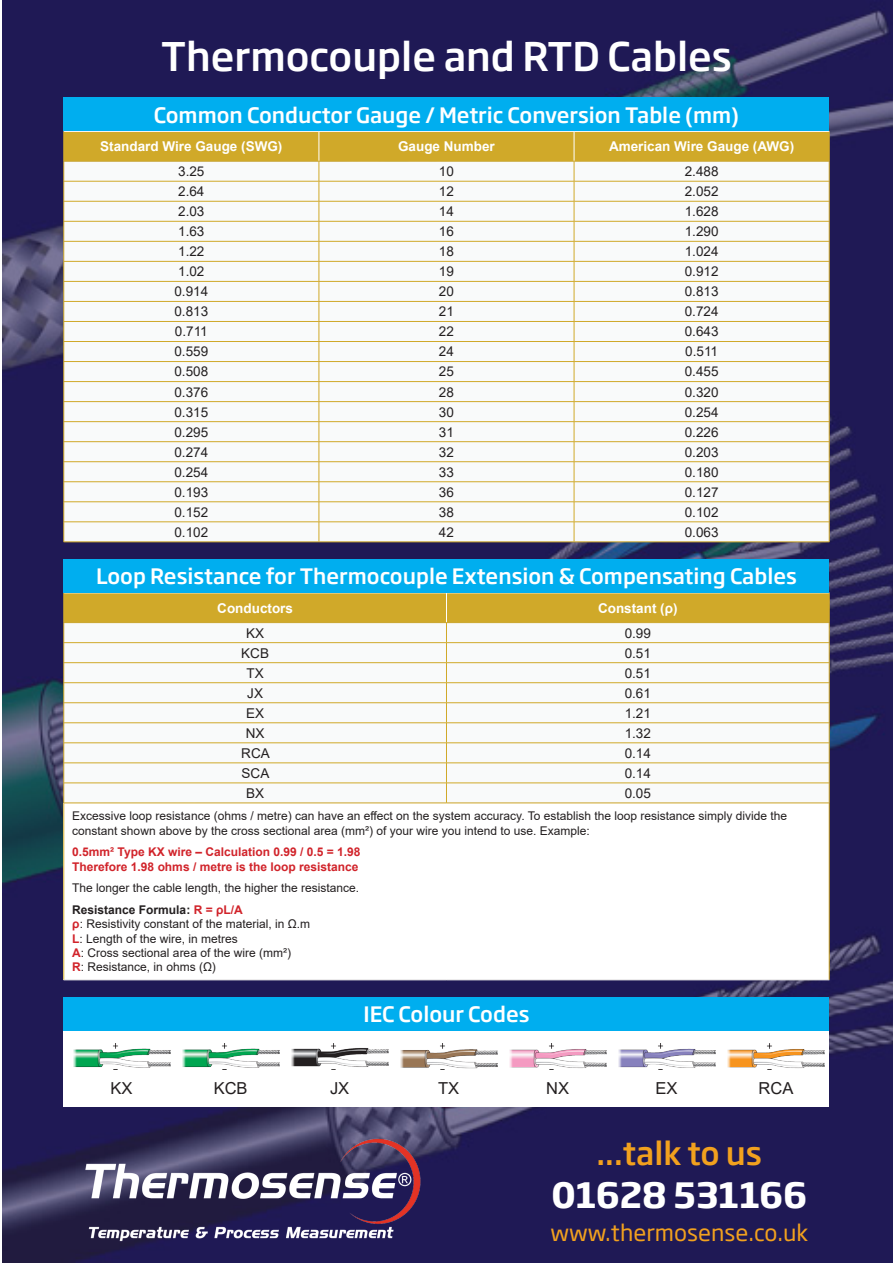
<style>
.page{position:relative;width:893px;height:1263px;background:#fff}
.page>*{position:absolute;margin:0;border:0;box-sizing:border-box;transform-origin:0 0}
.t1{font:500 39px "Soho Gothic Pro";color:#fff}
.t2{font:700 34.5px "Soho Gothic Pro";color:#fff}
.t3{font:500 31.5px "Soho Gothic Pro";color:#f2a11e}
.t4{font:22.5px "Soho Gothic Pro";color:#f2a11e}
.t5{font:500 21px "Soho Gothic Pro";color:#fff}
.Description__11{font:16.5px "Arial";color:#231f20}
.Technical_Details_Bo{font:13.5px "Arial";color:#231f20}
.Technical_Details_Bo-2{font:700 13.5px "Arial";color:#fff}
.Description__5_5pt{font:12px/14.4px "Arial";color:#231f20}
.Description__8{font:700 12px "Arial";color:#d1232a}
.Description__5_5pt-2{font:700 12px "Arial";color:#231f20}
.s1{color:#d1232a}
.s2{font-weight:700;color:#d1232a}
</style>
<div class="page">
<img style="left:2px;top:0;width:891px;height:1263px">
<div style="left:64px;top:997px;width:765px;height:34px;background:#00aeef"></div>
<div style="left:64px;top:1031px;width:765px;height:75px;background:#fff"></div>
<img style="left:73px;top:1043px;width:97px;height:25px">
<img style="left:182px;top:1043px;width:97px;height:25px">
<img style="left:291px;top:1043px;width:97px;height:24px">
<img style="left:509px;top:1043px;width:97px;height:25px">
<img style="left:400px;top:1043px;width:97px;height:26px">
<img style="left:618px;top:1043px;width:97px;height:25px">
<img style="left:727px;top:1043px;width:97px;height:25px">
<hr style="left:64px;top:542px;width:255px;height:1px;background:#d0a929">
<hr style="left:319px;top:542px;width:255px;height:1px;background:#d0a929">
<hr style="left:574px;top:542px;width:255px;height:1px;background:#d0a929">
<svg style="left:64px;top:131px;width:766px;height:411px"></svg>
<div style="left:64px;top:98px;width:765px;height:33px;background:#00aeef"></div>
<div style="left:64px;top:803px;width:765px;height:177px;background:#fff"></div>
<hr style="left:64px;top:980px;width:382px;height:1px;background:#e0dfe0">
<hr style="left:446px;top:980px;width:383px;height:1px;background:#e0dfe0">
<hr style="left:829px;top:803px;width:1px;height:177px;background:#d0a929">
<hr style="left:64px;top:803px;width:382px;height:1px;background:#d0a929">
<hr style="left:64px;top:803px;width:1px;height:177px;background:#d0a929">
<hr style="left:446px;top:803px;width:383px;height:1px;background:#d0a929">
<svg style="left:64px;top:593px;width:766px;height:210px"></svg>
<div style="left:64px;top:559px;width:765px;height:34px;background:#00aeef"></div>
<img style="left:85px;top:1138px;width:336px;height:105px">
<p class="t1" style="left:161px;top:26px;width:572px">Thermocouple and RTD Cables</p>
<p class="t5" style="left:154px;top:98px;width:587px">Common Conductor Gauge / Metric Conversion Table (mm)</p>
<p class="Technical_Details_Bo-2" style="left:100px;top:137px;width:184px">Standard Wire Gauge (SWG)</p>
<p class="Technical_Details_Bo-2" style="left:398px;top:137px;width:98px">Gauge Number</p>
<p class="Technical_Details_Bo-2" style="left:609px;top:137px;width:187px">American Wire Gauge (AWG)</p>
<p class="Technical_Details_Bo" style="left:178px;top:162px;width:28px">3.25</p>
<p class="Technical_Details_Bo" style="left:439px;top:162px;width:17px">10</p>
<p class="Technical_Details_Bo" style="left:685px;top:162px;width:35px">2.488</p>
<p class="Technical_Details_Bo" style="left:178px;top:182px;width:28px">2.64</p>
<p class="Technical_Details_Bo" style="left:439px;top:182px;width:17px">12</p>
<p class="Technical_Details_Bo" style="left:685px;top:182px;width:35px">2.052</p>
<p class="Technical_Details_Bo" style="left:178px;top:202px;width:28px">2.03</p>
<p class="Technical_Details_Bo" style="left:439px;top:202px;width:17px">14</p>
<p class="Technical_Details_Bo" style="left:685px;top:202px;width:35px">1.628</p>
<p class="Technical_Details_Bo" style="left:178px;top:222px;width:28px">1.63</p>
<p class="Technical_Details_Bo" style="left:439px;top:222px;width:17px">16</p>
<p class="Technical_Details_Bo" style="left:685px;top:222px;width:35px">1.290</p>
<p class="Technical_Details_Bo" style="left:178px;top:242px;width:28px">1.22</p>
<p class="Technical_Details_Bo" style="left:439px;top:242px;width:17px">18</p>
<p class="Technical_Details_Bo" style="left:685px;top:242px;width:35px">1.024</p>
<p class="Technical_Details_Bo" style="left:178px;top:262px;width:28px">1.02</p>
<p class="Technical_Details_Bo" style="left:439px;top:262px;width:17px">19</p>
<p class="Technical_Details_Bo" style="left:685px;top:262px;width:35px">0.912</p>
<p class="Technical_Details_Bo" style="left:174px;top:282px;width:35px">0.914</p>
<p class="Technical_Details_Bo" style="left:439px;top:282px;width:17px">20</p>
<p class="Technical_Details_Bo" style="left:685px;top:282px;width:35px">0.813</p>
<p class="Technical_Details_Bo" style="left:174px;top:302px;width:35px">0.813</p>
<p class="Technical_Details_Bo" style="left:439px;top:302px;width:17px">21</p>
<p class="Technical_Details_Bo" style="left:685px;top:302px;width:35px">0.724</p>
<p class="Technical_Details_Bo" style="left:175px;top:322px;width:34px">0.711</p>
<p class="Technical_Details_Bo" style="left:439px;top:322px;width:17px">22</p>
<p class="Technical_Details_Bo" style="left:685px;top:322px;width:35px">0.643</p>
<p class="Technical_Details_Bo" style="left:174px;top:342px;width:35px">0.559</p>
<p class="Technical_Details_Bo" style="left:439px;top:342px;width:17px">24</p>
<p class="Technical_Details_Bo" style="left:685px;top:342px;width:34px">0.511</p>
<p class="Technical_Details_Bo" style="left:174px;top:362px;width:35px">0.508</p>
<p class="Technical_Details_Bo" style="left:439px;top:362px;width:17px">25</p>
<p class="Technical_Details_Bo" style="left:685px;top:362px;width:35px">0.455</p>
<p class="Technical_Details_Bo" style="left:174px;top:382px;width:35px">0.376</p>
<p class="Technical_Details_Bo" style="left:439px;top:382px;width:17px">28</p>
<p class="Technical_Details_Bo" style="left:685px;top:382px;width:35px">0.320</p>
<p class="Technical_Details_Bo" style="left:174px;top:402px;width:35px">0.315</p>
<p class="Technical_Details_Bo" style="left:439px;top:402px;width:17px">30</p>
<p class="Technical_Details_Bo" style="left:685px;top:402px;width:35px">0.254</p>
<p class="Technical_Details_Bo" style="left:174px;top:422px;width:35px">0.295</p>
<p class="Technical_Details_Bo" style="left:439px;top:422px;width:17px">31</p>
<p class="Technical_Details_Bo" style="left:685px;top:422px;width:35px">0.226</p>
<p class="Technical_Details_Bo" style="left:174px;top:443px;width:35px">0.274</p>
<p class="Technical_Details_Bo" style="left:439px;top:443px;width:17px">32</p>
<p class="Technical_Details_Bo" style="left:685px;top:443px;width:35px">0.203</p>
<p class="Technical_Details_Bo" style="left:174px;top:463px;width:35px">0.254</p>
<p class="Technical_Details_Bo" style="left:439px;top:463px;width:17px">33</p>
<p class="Technical_Details_Bo" style="left:685px;top:463px;width:35px">0.180</p>
<p class="Technical_Details_Bo" style="left:174px;top:483px;width:35px">0.193</p>
<p class="Technical_Details_Bo" style="left:439px;top:483px;width:17px">36</p>
<p class="Technical_Details_Bo" style="left:685px;top:483px;width:35px">0.127</p>
<p class="Technical_Details_Bo" style="left:174px;top:503px;width:35px">0.152</p>
<p class="Technical_Details_Bo" style="left:439px;top:503px;width:17px">38</p>
<p class="Technical_Details_Bo" style="left:685px;top:503px;width:35px">0.102</p>
<p class="Technical_Details_Bo" style="left:174px;top:523px;width:35px">0.102</p>
<p class="Technical_Details_Bo" style="left:439px;top:523px;width:17px">42</p>
<p class="Technical_Details_Bo" style="left:685px;top:523px;width:35px">0.063</p>
<p class="t5" style="left:96px;top:560px;width:702px">Loop Resistance for Thermocouple Extension &amp; Compensating Cables</p>
<p class="Technical_Details_Bo-2" style="left:217px;top:598px;width:77px">Conductors</p>
<p class="Technical_Details_Bo-2" style="left:598px;top:598px;width:81px">Constant (ρ)</p>
<p class="Technical_Details_Bo" style="left:246px;top:623px;width:20px">KX</p>
<p class="Technical_Details_Bo" style="left:625px;top:623px;width:28px">0.99</p>
<p class="Technical_Details_Bo" style="left:241px;top:643px;width:29px">KCB</p>
<p class="Technical_Details_Bo" style="left:625px;top:643px;width:28px">0.51</p>
<p class="Technical_Details_Bo" style="left:246px;top:663px;width:19px">TX</p>
<p class="Technical_Details_Bo" style="left:625px;top:663px;width:28px">0.51</p>
<p class="Technical_Details_Bo" style="left:247px;top:684px;width:17px">JX</p>
<p class="Technical_Details_Bo" style="left:625px;top:684px;width:28px">0.61</p>
<p class="Technical_Details_Bo" style="left:246px;top:704px;width:20px">EX</p>
<p class="Technical_Details_Bo" style="left:625px;top:704px;width:28px">1.21</p>
<p class="Technical_Details_Bo" style="left:246px;top:724px;width:20px">NX</p>
<p class="Technical_Details_Bo" style="left:625px;top:724px;width:28px">1.32</p>
<p class="Technical_Details_Bo" style="left:241px;top:744px;width:30px">RCA</p>
<p class="Technical_Details_Bo" style="left:625px;top:744px;width:28px">0.14</p>
<p class="Technical_Details_Bo" style="left:242px;top:764px;width:29px">SCA</p>
<p class="Technical_Details_Bo" style="left:625px;top:764px;width:28px">0.14</p>
<p class="Technical_Details_Bo" style="left:246px;top:784px;width:20px">BX</p>
<p class="Technical_Details_Bo" style="left:625px;top:784px;width:28px">0.05</p>
<p class="Description__5_5pt" style="left:72px;top:809px;width:716px">Excessive loop resistance (ohms / metre) can have an effect on the system accuracy. To establish the loop resistance simply divide the constant shown above by the cross sectional area (mm²) of your wire you intend to use. Example:</p>
<p class="Description__8" style="left:72px;top:843px;width:290px">0.5mm² Type KX wire – Calculation 0.99 / 0.5 = 1.98</p>
<p class="Description__8" style="left:72px;top:858px;width:288px">Therefore 1.98 ohms / metre is the loop resistance</p>
<p class="Description__5_5pt" style="left:72px;top:881px;width:288px">The longer the cable length, the higher the resistance.</p>
<p class="Description__5_5pt-2" style="left:72px;top:901px;width:172px">Resistance Formula: <span class="s1">R = ρL/A</span></p>
<p class="Description__5_5pt" style="left:72px;top:917px;width:239px"><span class="s2">ρ</span>: Resistivity constant of the material, in Ω.m</p>
<p class="Description__5_5pt" style="left:72px;top:931px;width:167px"><span class="s2">L</span>: Length of the wire, in metres</p>
<p class="Description__5_5pt" style="left:72px;top:945px;width:220px"><span class="s2">A</span>: Cross sectional area of the wire (mm²)</p>
<p class="Description__5_5pt" style="left:72px;top:960px;width:145px"><span class="s2">R</span>: Resistance, in ohms (Ω)</p>
<p class="t5" style="left:363px;top:998px;width:168px">IEC Colour Codes</p>
<p class="Description__11" style="left:111px;top:1077px;width:24px">KX</p>
<p class="Description__11" style="left:214px;top:1077px;width:35px">KCB</p>
<p class="Description__11" style="left:330px;top:1077px;width:21px">JX</p>
<p class="Description__11" style="left:438px;top:1077px;width:23px">TX</p>
<p class="Description__11" style="left:546px;top:1077px;width:24px">NX</p>
<p class="Description__11" style="left:656px;top:1077px;width:24px">EX</p>
<p class="Description__11" style="left:759px;top:1077px;width:36px">RCA</p>
<p class="t3" style="left:597px;top:1128px;width:167px">...talk to us</p>
<p class="t2" style="left:551px;top:1167px;width:257px">01628 531166</p>
<p class="t4" style="left:550px;top:1215px;width:259px">www.thermosense.co.uk</p>
</div>
